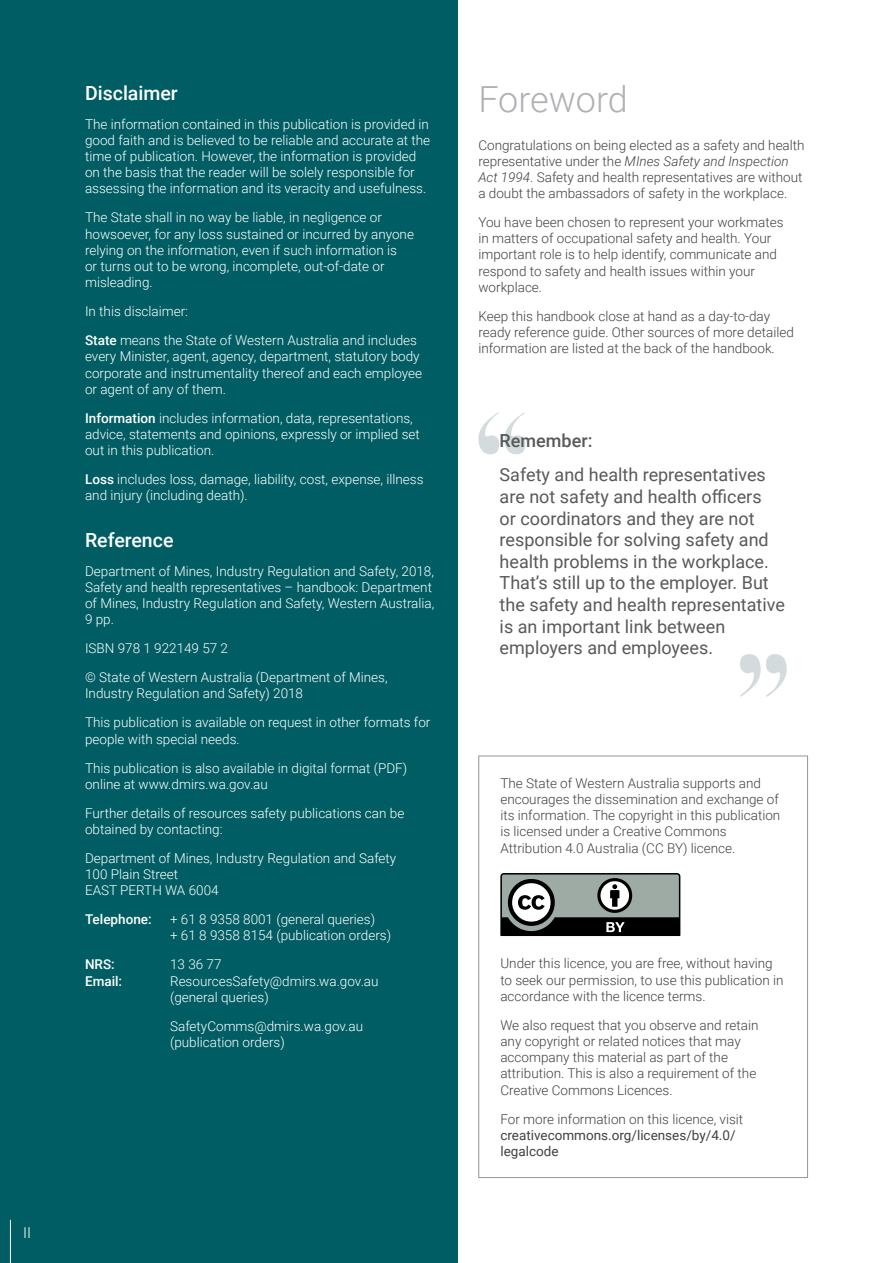
<style>
.page{position:relative;width:893px;height:1263px;background:#fff}
.page>*{position:absolute;margin:0;border:0;box-sizing:border-box;transform-origin:0 0}
.Heading_1{font:300 36px "Roboto";color:#afb1b4}
.Heading_2_white{font:500 19.5px "Roboto";color:#fff}
.Highlight{font:18px/21.6px "Roboto";color:#58595b}
.Highlight-2{font:500 18px "Roboto";color:#58595b}
.t1{font:300 15px "Roboto";color:#fff}
.Text_white{font:300 13.5px/16.2px "Roboto";color:#fff}
.Text{font:300 13.5px/16.2px "Roboto";color:#414042}
.Text-2{font:13.5px/16.2px "Roboto";color:#414042}
.Text_white-2{font:500 13.5px "Roboto";color:#fff}
.s1{font-weight:500}
.s2{font-style:italic}
.s3{font-weight:300}
</style>
<div class="page">
<div style="left:0;top:0;width:457px;height:1263px;background:#005d63"></div>
<svg style="left:478px;top:412px;width:47px;height:42px"></svg>
<svg style="left:740px;top:654px;width:47px;height:43px"></svg>
<hr style="left:10px;top:1220px;width:1px;height:43px;background:#fff">
<svg style="left:500px;top:873px;width:180px;height:63px;background:#6e7471"></svg>
<div style="left:478px;top:756px;width:330px;height:422px;border:1px solid #939598"></div>
<p class="t1" style="left:23px;top:1222px;width:9px">II</p>
<h2 class="Heading_2_white" style="left:85px;top:79px;width:94px">Disclaimer</h2>
<p class="Text_white" style="left:85px;top:115px;width:347px">The information contained in this publication is provided in good faith and is believed to be reliable and accurate at the time of publication. However, the information is provided on the basis that the reader will be solely responsible for assessing the information and its veracity and usefulness.</p>
<p class="Text_white" style="left:85px;top:209px;width:330px">The State shall in no way be liable, in negligence or howsoever, for any loss sustained or incurred by anyone relying on the information, even if such information is<br>or turns out to be wrong, incomplete, out-of-date or misleading.</p>
<p class="Text_white" style="left:85px;top:303px;width:105px">In this disclaimer:</p>
<p class="Text_white" style="left:85px;top:332px;width:339px"><span class="s1">State</span> means the State of Western Australia and includes every Minister, agent, agency, department, statutory body corporate and instrumentality thereof and each employee or agent of any of them.</p>
<p class="Text_white" style="left:85px;top:409px;width:336px"><span class="s1">Information</span> includes information, data, representations, advice, statements and opinions, expressly or implied set out in this publication.</p>
<p class="Text_white" style="left:85px;top:471px;width:340px"><span class="s1">Loss</span> includes loss, damage, liability, cost, expense, illness and injury (including death).</p>
<h2 class="Heading_2_white" style="left:85px;top:526px;width:90px">Reference</h2>
<p class="Text_white" style="left:85px;top:562px;width:351px">Department of Mines, Industry Regulation and Safety, 2018, Safety and health representatives – handbook: Department of Mines, Industry Regulation and Safety, Western Australia, 9 pp.</p>
<p class="Text_white" style="left:85px;top:640px;width:145px">ISBN 978 1 922149 57 2</p>
<p class="Text_white" style="left:85px;top:669px;width:304px">© State of Western Australia (Department of Mines,<br>Industry Regulation and Safety) 2018</p>
<p class="Text_white" style="left:85px;top:714px;width:347px">This publication is available on request in other formats for people with special needs.</p>
<p class="Text_white" style="left:85px;top:759px;width:324px">This publication is also available in digital format (PDF) online at www.dmirs.wa.gov.au</p>
<p class="Text_white" style="left:85px;top:804px;width:321px">Further details of resources safety publications can be obtained by contacting:</p>
<p class="Text_white" style="left:85px;top:849px;width:313px">Department of Mines, Industry Regulation and Safety<br>100 Plain Street<br>EAST PERTH WA 6004</p>
<p class="Text_white-2" style="left:85px;top:910px;width:68px">Telephone:</p>
<p class="Text_white" style="left:170px;top:911px;width:223px">+ 61 8 9358 8001 (general queries)<br>+ 61 8 9358 8154 (publication orders)</p>
<p class="Text_white-2" style="left:85px;top:955px;width:31px">NRS:</p>
<p class="Text_white" style="left:170px;top:956px;width:53px">13 36 77</p>
<p class="Text_white-2" style="left:85px;top:971px;width:39px">Email:</p>
<p class="Text_white" style="left:170px;top:972px;width:210px">ResourcesSafety@dmirs.wa.gov.au (general queries)</p>
<p class="Text_white" style="left:170px;top:1017px;width:195px">SafetyComms@dmirs.wa.gov.au (publication orders)</p>
<h1 class="Heading_1" style="left:478px;top:74px;width:151px">Foreword</h1>
<p class="Text" style="left:478px;top:136px;width:328px">Congratulations on being elected as a safety and health representative under the <span class="s2">MInes Safety and Inspection Act 1994</span>. Safety and health representatives are without a doubt the ambassadors of safety in the workplace.</p>
<p class="Text" style="left:478px;top:214px;width:307px">You have been chosen to represent your workmates in matters of occupational safety and health. Your important role is to help identify, communicate and respond to safety and health issues within your workplace.</p>
<p class="Text" style="left:478px;top:307px;width:317px">Keep this handbook close at hand as a day-to-day ready reference guide. Other sources of more detailed information are listed at the back of the handbook.</p>
<p class="Highlight-2" style="left:500px;top:428px;width:94px">Remember:</p>
<p class="Highlight" style="left:500px;top:463px;width:287px">Safety and health representatives are not safety and health officers<br>or coordinators and they are not responsible for solving safety and health problems in the workplace.<br>That’s still up to the employer. But the safety and health representative is an important link between employers and employees.</p>
<p class="Text" style="left:500px;top:774px;width:281px">The State of Western Australia supports and encourages the dissemination and exchange of its information. The copyright in this publication is licensed under a Creative Commons Attribution 4.0 Australia (CC BY) licence.</p>
<p class="Text" style="left:500px;top:955px;width:285px">Under this licence, you are free, without having to seek our permission, to use this publication in accordance with the licence terms.</p>
<p class="Text" style="left:500px;top:1016px;width:260px">We also request that you observe and retain any copyright or related notices that may accompany this material as part of the attribution. This is also a requirement of the Creative Commons Licences.</p>
<p class="Text-2" style="left:500px;top:1110px;width:244px"><span class="s3">For more information on this licence, visit </span>creativecommons.org/licenses/by/4.0/ legalcode</p>
</div>
